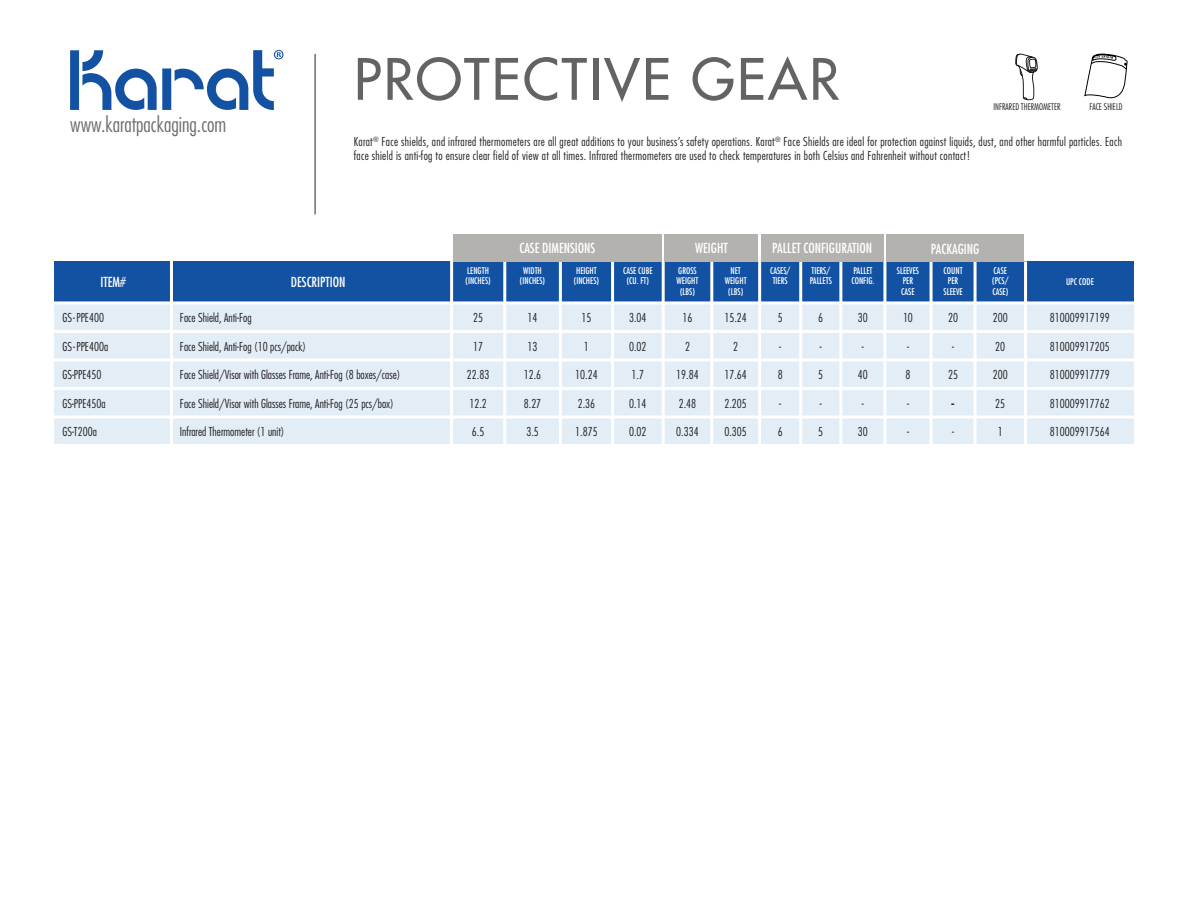
<style>
.page{position:relative;width:1188px;height:918px;background:#fff}
.page>*{position:absolute;margin:0;border:0;box-sizing:border-box;transform-origin:0 0}
.t1{font:500 55.5px "Futura Std";letter-spacing:.04em;color:#636366}
.t2{font:300 condensed 21px "Futura Std";color:#6d6f72}
.t3{font:300 condensed 18px "Futura Std";color:#231f20}
.t4{font:condensed 13.5px "Futura Std";color:#fff}
.t5{font:300 condensed 12px/14.4px "Futura Std";letter-spacing:.01em;color:#231f20}
.t6{font:condensed 9px/10.8px "Futura Std";color:#fff}
.t7{font:300 condensed 9px "Futura Std";color:#231f20}
</style>
<div class="page">
<svg style="left:70px;top:50px;width:214px;height:60px"></svg>
<hr style="left:314px;top:54px;width:2px;height:160px;background:#6c6d70">
<div style="left:54px;top:261px;width:1080px;height:612px;background:#e2edf6"></div>
<div style="left:54px;top:261px;width:1080px;height:41px;background:#1352a2"></div>
<hr style="left:170px;top:261px;width:3px;height:612px;background:#fff">
<hr style="left:450px;top:261px;width:3px;height:612px;background:#fff">
<hr style="left:503px;top:261px;width:3px;height:612px;background:#fff">
<hr style="left:559px;top:261px;width:3px;height:612px;background:#fff">
<hr style="left:611px;top:261px;width:3px;height:612px;background:#fff">
<hr style="left:662px;top:261px;width:3px;height:612px;background:#fff">
<hr style="left:710px;top:261px;width:3px;height:612px;background:#fff">
<hr style="left:758px;top:261px;width:3px;height:612px;background:#fff">
<hr style="left:799px;top:261px;width:3px;height:612px;background:#fff">
<hr style="left:839px;top:261px;width:3px;height:612px;background:#fff">
<hr style="left:883px;top:261px;width:3px;height:612px;background:#fff">
<hr style="left:930px;top:261px;width:3px;height:612px;background:#fff">
<hr style="left:974px;top:261px;width:3px;height:612px;background:#fff">
<hr style="left:1024px;top:261px;width:3px;height:613px;background:#fff">
<hr style="left:42px;top:301px;width:1105px;height:3px;background:#fff">
<hr style="left:42px;top:330px;width:1105px;height:3px;background:#fff">
<hr style="left:42px;top:358px;width:1105px;height:3px;background:#fff">
<hr style="left:42px;top:387px;width:1105px;height:3px;background:#fff">
<hr style="left:42px;top:415px;width:1105px;height:3px;background:#fff">
<hr style="left:42px;top:444px;width:1105px;height:3px;background:#fff">
<div style="left:453px;top:234px;width:209px;height:27px;background:#b4b2af"></div>
<div style="left:761px;top:234px;width:122px;height:27px;background:#b4b2af"></div>
<div style="left:886px;top:234px;width:138px;height:27px;background:#b4b2af"></div>
<div style="left:665px;top:234px;width:93px;height:27px;background:#b4b2af"></div>
<svg style="left:1085px;top:54px;width:42px;height:44px"></svg>
<div style="left:28px;top:447px;width:1121px;height:442px;background:#fff"></div>
<svg style="left:1015px;top:54px;width:22px;height:46px"></svg>
<h2 class="t2" style="left:70px;top:112px;width:158px">www.karatpackaging.com</h2>
<p class="t1" style="left:354px;top:45px;width:487px">PROTECTIVE GEAR</p>
<p class="t7" style="left:994px;top:102px;width:69px">INFRARED THERMOMETER</p>
<p class="t7" style="left:1090px;top:102px;width:34px">FACE SHIELD</p>
<p class="t5" style="left:354px;top:134px;width:770px">Karat<sup>®</sup> Face shields, and infrared thermometers are all great additions to your business’s safety operations. Karat<sup>®</sup> Face Shields are ideal for protection against liquids, dust, and other harmful particles. Each face shield is anti-fog to ensure clear field of view at all times. Infrared thermometers are used to check temperatures in both Celsius and Fahrenheit without contact!</p>
<p class="t4" style="left:519px;top:240px;width:78px">CASE DIMENSIONS</p>
<p class="t4" style="left:772px;top:240px;width:101px">PALLET CONFIGURATION</p>
<p class="t4" style="left:931px;top:240px;width:50px">PACKAGING</p>
<p class="t4" style="left:695px;top:240px;width:34px">WEIGHT</p>
<p class="t6" style="left:466px;top:265px;width:27px">LENGTH (INCHES)</p>
<p class="t6" style="left:520px;top:265px;width:27px;text-align:center">WIDTH (INCHES)</p>
<p class="t6" style="left:574px;top:265px;width:27px">HEIGHT (INCHES)</p>
<p class="t6" style="left:623px;top:265px;width:31px;text-align:center">CASE CUBE (CU. FT)</p>
<p class="t6" style="left:677px;top:265px;width:23px;text-align:center">GROSS<br>WEIGHT (LBS)</p>
<p class="t6" style="left:725px;top:265px;width:23px;text-align:center">NET<br>WEIGHT (LBS)</p>
<p class="t6" style="left:770px;top:265px;width:22px">CASES/<br>TIERS</p>
<p class="t6" style="left:810px;top:265px;width:24px">TIERS/<br>PALLETS</p>
<p class="t6" style="left:851px;top:265px;width:24px">PALLET<br>CONFIG.</p>
<p class="t6" style="left:897px;top:265px;width:24px;text-align:center">SLEEVES<br>PER<br>CASE</p>
<p class="t6" style="left:944px;top:265px;width:21px;text-align:center">COUNT<br>PER<br>SLEEVE</p>
<p class="t6" style="left:992px;top:265px;width:18px">CASE (PCS/<br>CASE)</p>
<p class="t4" style="left:101px;top:274px;width:27px">ITEM#</p>
<p class="t4" style="left:291px;top:274px;width:56px">DESCRIPTION</p>
<p class="t6" style="left:1066px;top:276px;width:29px">UPC CODE</p>
<p class="t5" style="left:62px;top:311px;width:43px">GS-PPE400</p>
<p class="t5" style="left:180px;top:311px;width:73px">Face Shield, Anti-Fog</p>
<p class="t5" style="left:473px;top:311px;width:11px">25</p>
<p class="t5" style="left:528px;top:311px;width:11px">14</p>
<p class="t5" style="left:581px;top:311px;width:11px">15</p>
<p class="t5" style="left:629px;top:311px;width:19px">3.04</p>
<p class="t5" style="left:683px;top:311px;width:11px">16</p>
<p class="t5" style="left:725px;top:311px;width:24px">15.24</p>
<p class="t5" style="left:778px;top:311px;width:6px">5</p>
<p class="t5" style="left:818px;top:311px;width:6px">6</p>
<p class="t5" style="left:858px;top:311px;width:11px">30</p>
<p class="t5" style="left:903px;top:311px;width:11px">10</p>
<p class="t5" style="left:948px;top:311px;width:11px">20</p>
<p class="t5" style="left:993px;top:311px;width:16px">200</p>
<p class="t5" style="left:1050px;top:311px;width:61px">810009917199</p>
<p class="t5" style="left:62px;top:339px;width:47px">GS-PPE400a</p>
<p class="t5" style="left:180px;top:339px;width:128px">Face Shield, Anti-Fog (10 pcs/pack)</p>
<p class="t5" style="left:473px;top:339px;width:11px">17</p>
<p class="t5" style="left:528px;top:339px;width:11px">13</p>
<p class="t5" style="left:584px;top:339px;width:6px">1</p>
<p class="t5" style="left:629px;top:339px;width:19px">0.02</p>
<p class="t5" style="left:685px;top:339px;width:6px">2</p>
<p class="t5" style="left:733px;top:339px;width:6px">2</p>
<p class="t5" style="left:779px;top:339px;width:3px">-</p>
<p class="t5" style="left:820px;top:339px;width:3px">-</p>
<p class="t5" style="left:862px;top:339px;width:3px">-</p>
<p class="t5" style="left:907px;top:339px;width:3px">-</p>
<p class="t5" style="left:952px;top:339px;width:3px">-</p>
<p class="t5" style="left:995px;top:339px;width:11px">20</p>
<p class="t5" style="left:1050px;top:339px;width:61px">810009917205</p>
<p class="t5" style="left:62px;top:368px;width:41px">GS-PPE450</p>
<p class="t5" style="left:180px;top:368px;width:222px">Face Shield/Visor with Glasses Frame, Anti-Fog (8 boxes/case)</p>
<p class="t5" style="left:467px;top:368px;width:24px">22.83</p>
<p class="t5" style="left:524px;top:368px;width:19px">12.6</p>
<p class="t5" style="left:575px;top:368px;width:24px">10.24</p>
<p class="t5" style="left:632px;top:368px;width:14px">1.7</p>
<p class="t5" style="left:676px;top:368px;width:24px">19.84</p>
<p class="t5" style="left:725px;top:368px;width:24px">17.64</p>
<p class="t5" style="left:778px;top:368px;width:6px">8</p>
<p class="t5" style="left:818px;top:368px;width:6px">5</p>
<p class="t5" style="left:858px;top:368px;width:11px">40</p>
<p class="t5" style="left:906px;top:368px;width:6px">8</p>
<p class="t5" style="left:948px;top:368px;width:11px">25</p>
<p class="t5" style="left:993px;top:368px;width:16px">200</p>
<p class="t5" style="left:1050px;top:368px;width:61px">810009917779</p>
<p class="t5" style="left:62px;top:396px;width:45px">GS-PPE450a</p>
<p class="t5" style="left:180px;top:396px;width:215px">Face Shield/Visor with Glasses Frame, Anti-Fog (25 pcs/box)</p>
<p class="t5" style="left:469px;top:396px;width:19px">12.2</p>
<p class="t5" style="left:524px;top:396px;width:19px">8.27</p>
<p class="t5" style="left:578px;top:396px;width:19px">2.36</p>
<p class="t5" style="left:629px;top:396px;width:19px">0.14</p>
<p class="t5" style="left:679px;top:396px;width:19px">2.48</p>
<p class="t5" style="left:725px;top:396px;width:24px">2.205</p>
<p class="t5" style="left:779px;top:396px;width:3px">-</p>
<p class="t5" style="left:820px;top:396px;width:3px">-</p>
<p class="t5" style="left:862px;top:396px;width:3px">-</p>
<p class="t5" style="left:907px;top:396px;width:3px">-</p>
<p class="t3" style="left:952px;top:393px;width:4px">-</p>
<p class="t5" style="left:995px;top:396px;width:11px">25</p>
<p class="t5" style="left:1050px;top:396px;width:61px">810009917762</p>
<p class="t5" style="left:62px;top:425px;width:36px">GS-T200a</p>
<p class="t5" style="left:180px;top:425px;width:106px">Infrared Thermometer (1 unit)</p>
<p class="t5" style="left:472px;top:425px;width:14px">6.5</p>
<p class="t5" style="left:526px;top:425px;width:14px">3.5</p>
<p class="t5" style="left:575px;top:425px;width:24px">1.875</p>
<p class="t5" style="left:629px;top:425px;width:19px">0.02</p>
<p class="t5" style="left:676px;top:425px;width:24px">0.334</p>
<p class="t5" style="left:725px;top:425px;width:24px">0.305</p>
<p class="t5" style="left:778px;top:425px;width:6px">6</p>
<p class="t5" style="left:818px;top:425px;width:6px">5</p>
<p class="t5" style="left:858px;top:425px;width:11px">30</p>
<p class="t5" style="left:907px;top:425px;width:3px">-</p>
<p class="t5" style="left:952px;top:425px;width:3px">-</p>
<p class="t5" style="left:998px;top:425px;width:6px">1</p>
<p class="t5" style="left:1050px;top:425px;width:61px">810009917564</p>
</div>
